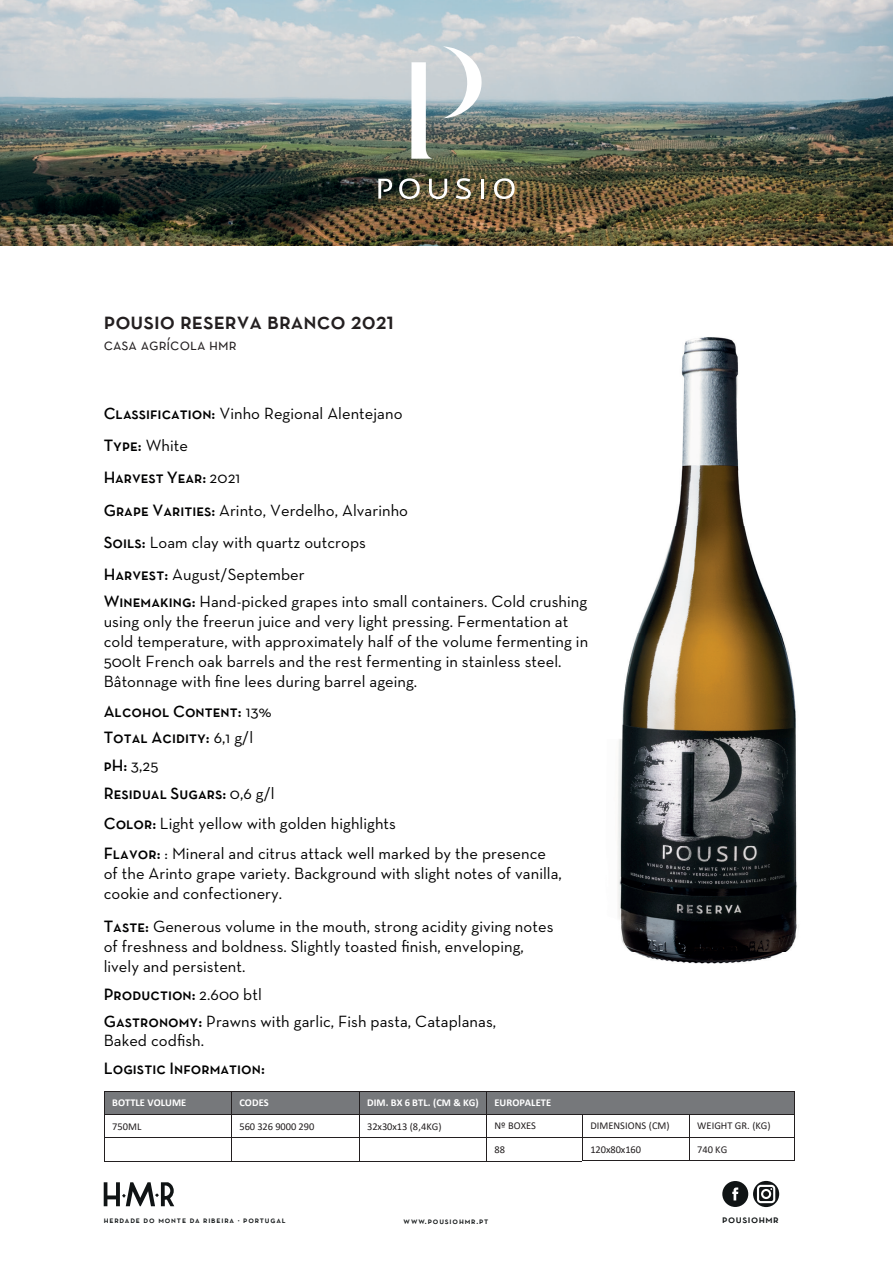
<style>
.page{position:relative;width:893px;height:1263px;background:#fff}
.page>*{position:absolute;margin:0;border:0;box-sizing:border-box;transform-origin:0 0}
.t1{font:24px "Neutra Text Demi SC";color:#231f20}
.t2{font:16.5px/19.8px "Neutra Text";letter-spacing:.005em;color:#000001}
.t3{font:16.5px/32.1px "Neutra Text Demi SC";letter-spacing:.005em;color:#000001}
.t4{font:16.5px "Neutra Text Book SC";color:#231f20}
.t5{font:10.8px "Neutra Text Demi SC";letter-spacing:.05em;color:#101415}
.t6{font:10.5px "Calibri";letter-spacing:-.005em;color:#231f20}
.t7{font:700 10.5px "Calibri";letter-spacing:.005em;color:#fff}
.t8{font:8.7px "Neutra Text Demi SC";letter-spacing:.1em;color:#101415}
.s1{font-family:"Neutra Text Demi SC"}
.s2{font-family:"Neutra Text"}
</style>
<div class="page">
<img style="left:617px;top:337px;width:182px;height:627px">
<div style="left:104px;top:1092px;width:127px;height:22px;background:#76787b"></div>
<div style="left:232px;top:1092px;width:126px;height:22px;background:#76787b"></div>
<div style="left:359px;top:1092px;width:127px;height:22px;background:#76787b"></div>
<div style="left:487px;top:1092px;width:307px;height:22px;background:#76787b"></div>
<hr style="left:104px;top:1091px;width:127px;height:1px;background:#231f20">
<hr style="left:232px;top:1091px;width:127px;height:1px;background:#231f20">
<hr style="left:359px;top:1091px;width:127px;height:1px;background:#231f20">
<hr style="left:487px;top:1091px;width:307px;height:1px;background:#231f20">
<hr style="left:104px;top:1114px;width:127px;height:1px;background:#231f20">
<hr style="left:232px;top:1114px;width:127px;height:1px;background:#231f20">
<hr style="left:359px;top:1114px;width:127px;height:1px;background:#231f20">
<hr style="left:486px;top:1114px;width:97px;height:1px;background:#231f20">
<hr style="left:583px;top:1114px;width:106px;height:1px;background:#231f20">
<hr style="left:690px;top:1114px;width:104px;height:1px;background:#231f20">
<hr style="left:104px;top:1137px;width:127px;height:1px;background:#231f20">
<hr style="left:232px;top:1137px;width:127px;height:1px;background:#231f20">
<hr style="left:359px;top:1137px;width:127px;height:1px;background:#231f20">
<hr style="left:487px;top:1137px;width:95px;height:1px;background:#231f20">
<hr style="left:583px;top:1137px;width:106px;height:1px;background:#231f20">
<hr style="left:690px;top:1137px;width:104px;height:1px;background:#231f20">
<svg style="left:104px;top:1092px;width:1px;height:69px"></svg>
<hr style="left:104px;top:1161px;width:127px;height:1px;background:#231f20">
<svg style="left:231px;top:1091px;width:1px;height:71px"></svg>
<hr style="left:232px;top:1161px;width:127px;height:1px;background:#231f20">
<svg style="left:359px;top:1092px;width:1px;height:69px"></svg>
<hr style="left:359px;top:1161px;width:127px;height:1px;background:#231f20">
<svg style="left:486px;top:1091px;width:1px;height:71px"></svg>
<hr style="left:487px;top:1161px;width:95px;height:1px;background:#231f20">
<svg style="left:582px;top:1115px;width:1px;height:46px"></svg>
<hr style="left:583px;top:1160px;width:106px;height:1px;background:#231f20">
<svg style="left:689px;top:1114px;width:1px;height:47px"></svg>
<hr style="left:690px;top:1160px;width:104px;height:1px;background:#231f20">
<svg style="left:794px;top:1091px;width:1px;height:70px"></svg>
<img style="left:0;top:0;width:893px;height:246px">
<svg style="left:411px;top:62px;width:22px;height:97px"></svg>
<svg style="left:443px;top:46px;width:39px;height:72px"></svg>
<svg style="left:378px;top:179px;width:14px;height:20px"></svg>
<svg style="left:399px;top:178px;width:21px;height:21px"></svg>
<svg style="left:429px;top:179px;width:18px;height:20px"></svg>
<svg style="left:456px;top:178px;width:15px;height:21px"></svg>
<hr style="left:481px;top:179px;width:3px;height:20px;background:#fff">
<svg style="left:494px;top:178px;width:21px;height:21px"></svg>
<svg style="left:104px;top:1182px;width:70px;height:24px"></svg>
<svg style="left:722px;top:1181px;width:57px;height:26px"></svg>
<h1 class="t1" style="left:104px;top:306px;width:292px">pousio reserva branco 2021</h1>
<p class="t4" style="left:104px;top:334px;width:134px">casa agrícola hmr</p>
<p class="t2" style="left:104px;top:403px;width:300px"><span class="s1">Classification:</span> Vinho Regional Alentejano</p>
<p class="t3" style="left:104px;top:429px;width:138px">Type: <span class="s2">White<br></span>Harvest Year: <span class="s2">2021</span></p>
<p class="t2" style="left:104px;top:494px;width:306px;line-height:32.1px"><span class="s1">Grape Varities:</span> Arinto, Verdelho, Alvarinho<br><span class="s1">Soils:</span> Loam clay with quartz outcrops<br><span class="s1">Harvest:</span> August/September</p>
<p class="t2" style="left:104px;top:592px;width:486px"><span class="s1">Winemaking:</span> Hand-picked grapes into small containers. Cold crushing using only the freerun juice and very light pressing. Fermentation at cold temperature, with approximately half of the volume fermenting in 500lt French oak barrels and the rest fermenting in stainless steel.<br>Bâtonnage with fine lees during barrel ageing.</p>
<p class="t3" style="left:104px;top:698px;width:169px;line-height:26.1px">Alcohol Content: <span class="s2">13%<br></span>Total Acidity: <span class="s2">6,1 g/l</span></p>
<p class="t2" style="left:104px;top:755px;width:56px"><span class="s1">pH:</span> 3,25</p>
<p class="t3" style="left:104px;top:777px;width:172px">Residual Sugars: <span class="s2">0,6 g/l</span></p>
<p class="t2" style="left:104px;top:813px;width:294px"><span class="s1">Color:</span> Light yellow with golden highlights</p>
<p class="t2" style="left:104px;top:843px;width:460px"><span class="s1">Flavor:</span> : Mineral and citrus attack well marked by the presence of the Arinto grape variety. Background with slight notes of vanilla, cookie and confectionery.</p>
<p class="t2" style="left:104px;top:916px;width:451px"><span class="s1">Taste:</span> Generous volume in the mouth, strong acidity giving notes of freshness and boldness. Slightly toasted finish, enveloping, lively and persistent.</p>
<p class="t3" style="left:104px;top:978px;width:160px">Production: <span class="s2">2.600 btl</span></p>
<p class="t2" style="left:104px;top:1011px;width:394px"><span class="s1">Gastronomy:</span> Prawns with garlic, Fish pasta, Cataplanas,<br>Baked codfish.</p>
<p class="t3" style="left:104px;top:1052px;width:163px">Logistic Information:</p>
<p class="t7" style="left:112px;top:1095px;width:76px">BOTTLE VOLUME</p>
<p class="t7" style="left:239px;top:1095px;width:31px">CODES</p>
<p class="t7" style="left:367px;top:1095px;width:113px">DIM. BX 6 BTL. (CM &amp; KG)</p>
<p class="t7" style="left:495px;top:1095px;width:58px">EUROPALETE</p>
<p class="t6" style="left:112px;top:1119px;width:31px">750ML</p>
<p class="t6" style="left:239px;top:1119px;width:76px">560 326 9000 290</p>
<p class="t6" style="left:367px;top:1119px;width:76px">32x30x13 (8,4KG)</p>
<p class="t6" style="left:495px;top:1118px;width:43px">Nº BOXES</p>
<p class="t6" style="left:590px;top:1118px;width:81px">DIMENSIONS (CM)</p>
<p class="t6" style="left:697px;top:1118px;width:75px">WEIGHT GR. (KG)</p>
<p class="t6" style="left:495px;top:1142px;width:12px">88</p>
<p class="t6" style="left:590px;top:1142px;width:52px">120x80x160</p>
<p class="t6" style="left:697px;top:1142px;width:31px">740 KG</p>
<p class="t8" style="left:104px;top:1215px;width:183px">herdade do monte da ribeira · portugal</p>
<p class="t8" style="left:404px;top:1215px;width:86px">www.pousiohmr.pt</p>
<p class="t5" style="left:722px;top:1213px;width:58px">pousiohmr</p>
</div>
